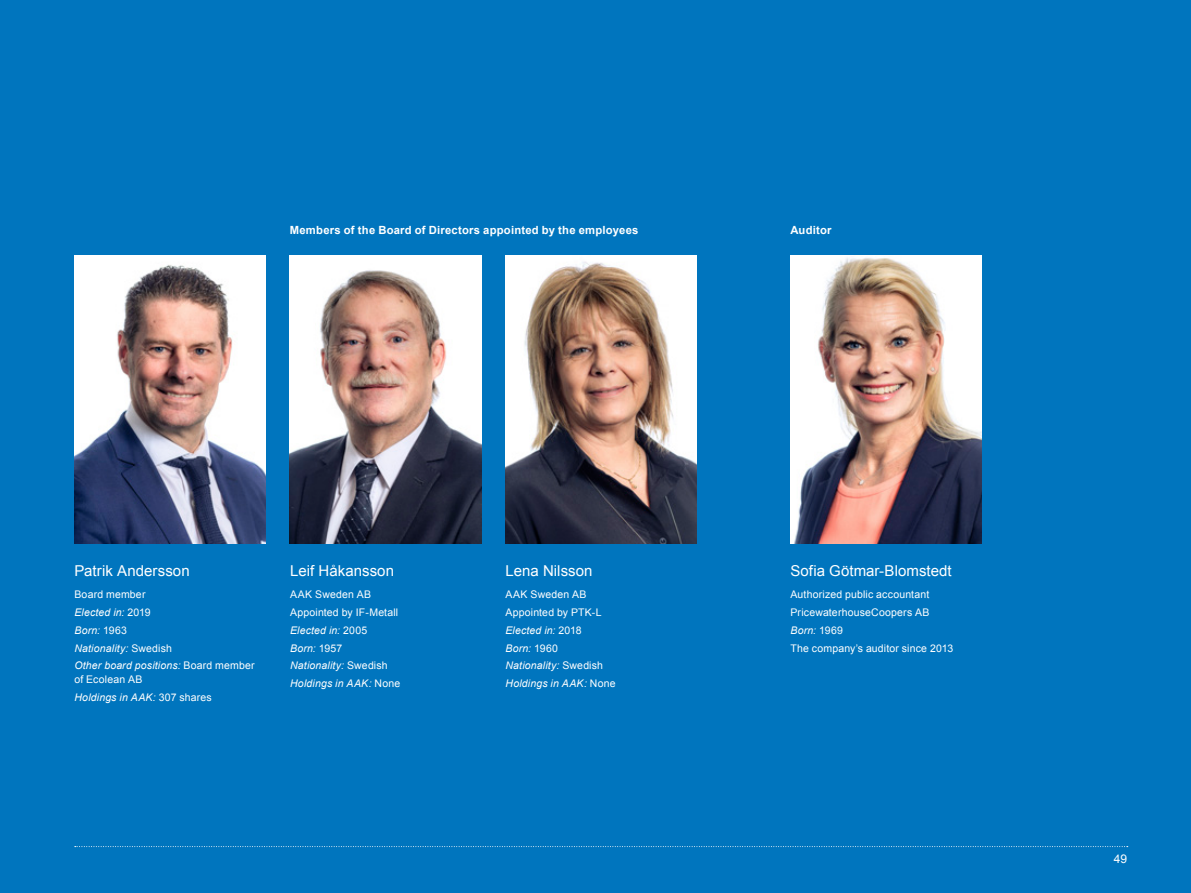
<style>
.page{position:relative;width:1191px;height:893px;background:#0075be}
.page>*{position:absolute;margin:0;border:0;box-sizing:border-box;transform-origin:0 0}
.t1{font:15px "Arial";letter-spacing:.005em;color:#fff}
.t2{font:12px "Arial";color:#fff}
.t3{font:700 11.25px "Arial";letter-spacing:.02em;color:#fff}
.t4{font:italic 10.5px "Arial";letter-spacing:.02em;color:#fff}
.t5{font:10.5px/13.5px "Arial";letter-spacing:.015em;color:#fff}
.s1{font-style:normal}
.s2{font-style:italic}
</style>
<div class="page">
<svg style="left:75px;top:846px;width:1052px;height:1px"></svg>
<img style="left:290px;top:255px;width:191px;height:289px">
<img style="left:505px;top:255px;width:191px;height:289px">
<img style="left:74px;top:255px;width:192px;height:289px">
<img style="left:790px;top:255px;width:191px;height:289px">
<p class="t3" style="left:290px;top:223px;width:350px">Members of the Board of Directors appointed by the employees</p>
<p class="t3" style="left:790px;top:223px;width:43px">Auditor</p>
<p class="t1" style="left:74px;top:561px;width:117px">Patrik Andersson</p>
<p class="t5" style="left:74px;top:588px;width:73px">Board member</p>
<p class="t4" style="left:74px;top:606px;width:78px">Elected in: <span class="s1">2019</span></p>
<p class="t4" style="left:74px;top:623px;width:54px">Born: <span class="s1">1963</span></p>
<p class="t4" style="left:74px;top:641px;width:99px">Nationality: <span class="s1">Swedish</span></p>
<p class="t5" style="left:74px;top:659px;width:182px"><span class="s2">Other board positions:</span> Board member of Ecolean AB</p>
<p class="t4" style="left:74px;top:690px;width:139px">Holdings in AAK: <span class="s1">307 shares</span></p>
<p class="t1" style="left:290px;top:561px;width:105px">Leif Håkansson</p>
<p class="t5" style="left:290px;top:588px;width:83px">AAK Sweden AB</p>
<p class="t5" style="left:290px;top:606px;width:110px">Appointed by IF-Metall</p>
<p class="t4" style="left:290px;top:623px;width:79px">Elected in: <span class="s1">2005</span></p>
<p class="t4" style="left:290px;top:641px;width:54px">Born: <span class="s1">1957</span></p>
<p class="t4" style="left:290px;top:659px;width:99px">Nationality: <span class="s1">Swedish</span></p>
<p class="t4" style="left:290px;top:677px;width:112px">Holdings in AAK: <span class="s1">None</span></p>
<p class="t1" style="left:505px;top:561px;width:89px">Lena Nilsson</p>
<p class="t5" style="left:505px;top:588px;width:83px">AAK Sweden AB</p>
<p class="t5" style="left:505px;top:606px;width:98px">Appointed by PTK-L</p>
<p class="t4" style="left:505px;top:623px;width:78px">Elected in: <span class="s1">2018</span></p>
<p class="t4" style="left:505px;top:641px;width:54px">Born: <span class="s1">1960</span></p>
<p class="t4" style="left:505px;top:659px;width:99px">Nationality: <span class="s1">Swedish</span></p>
<p class="t4" style="left:505px;top:677px;width:112px">Holdings in AAK: <span class="s1">None</span></p>
<p class="t1" style="left:790px;top:561px;width:163px">Sofia Götmar-Blomstedt</p>
<p class="t5" style="left:790px;top:588px;width:140px">Authorized public accountant</p>
<p class="t5" style="left:790px;top:606px;width:141px">PricewaterhouseCoopers AB</p>
<p class="t4" style="left:790px;top:623px;width:54px">Born: <span class="s1">1969</span></p>
<p class="t5" style="left:790px;top:641px;width:164px">The company’s auditor since 2013</p>
<p class="t2" style="left:1114px;top:851px;width:15px">49</p>
</div>
